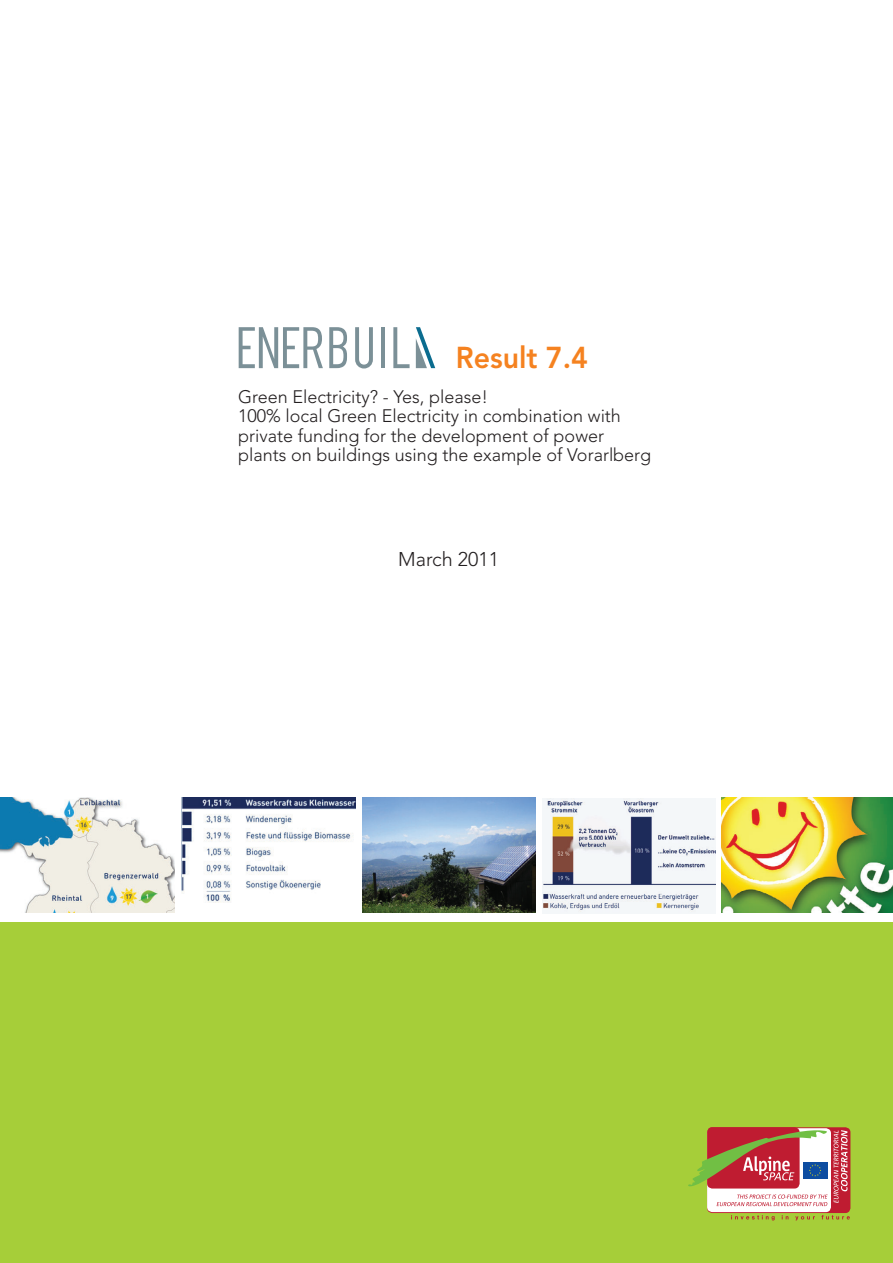
<style>
.page{position:relative;width:893px;height:1263px;background:#fff}
.page>*{position:absolute;margin:0;border:0;box-sizing:border-box;transform-origin:0 0}
.t1{font:800 30px "Avenir";color:#f58220;scale:.95 1}
.t2{font:300 19.8px "Avenir";color:#231f20}
.t3{font:300 18px/19.5px "Avenir";color:#231f20}
</style>
<div class="page">
<img style="left:542px;top:799px;width:173px;height:115px">
<div style="left:0;top:923px;width:893px;height:340px;background:#a6ce39"></div>
<hr style="left:0;top:922px;width:893px;height:1px;background:#a6ce39">
<img style="left:182px;top:797px;width:173px;height:105px">
<img style="left:0;top:797px;width:174px;height:116px">
<img style="left:362px;top:798px;width:173px;height:114px">
<img style="left:721px;top:797px;width:172px;height:116px">
<svg style="left:707px;top:1127px;width:143px;height:86px"></svg>
<div style="left:707px;top:1128px;width:124px;height:84px;background:#fff;border-radius:5px"></div>
<div style="left:707px;top:1127px;width:93px;height:61px;background:#bf1c31;border-radius:5px"></div>
<svg style="left:688px;top:1128px;width:140px;height:58px"></svg>
<svg style="left:731px;top:1215px;width:119px;height:5px"></svg>
<svg style="left:834px;top:1130px;width:13px;height:73px"></svg>
<svg style="left:717px;top:1194px;width:111px;height:12px"></svg>
<svg style="left:239px;top:327px;width:84px;height:41px"></svg>
<svg style="left:355px;top:327px;width:18px;height:41px"></svg>
<hr style="left:381px;top:327px;width:4px;height:41px;background:#7b9097">
<svg style="left:393px;top:327px;width:17px;height:41px"></svg>
<svg style="left:329px;top:327px;width:18px;height:41px"></svg>
<svg style="left:416px;top:327px;width:19px;height:41px"></svg>
<h1 class="t1" style="left:456px;top:340px;width:141px">Result 7.4</h1>
<p class="t3" style="left:238px;top:387px;width:414px">Green Electricity? - Yes, please!<br>100% local Green Electricity in combination with private funding for the development of power plants on buildings using the example of Vorarlberg</p>
<p class="t2" style="left:398px;top:548px;width:102px">March 2011</p>
</div>
